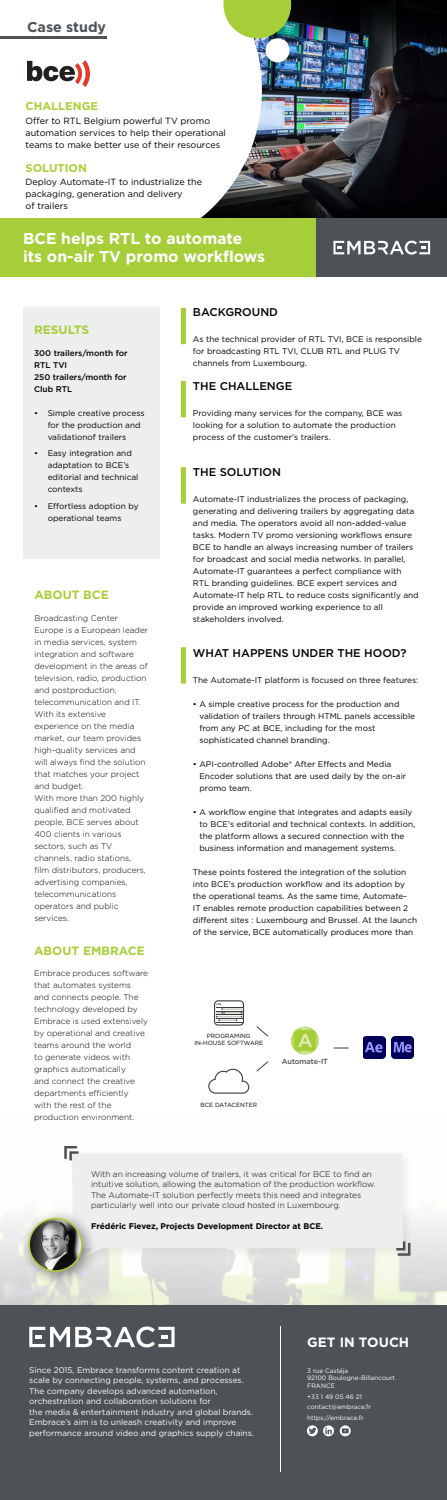
<style>
.page{position:relative;width:447px;height:1500px;background:#fff}
.page>*{position:absolute;margin:0;border:0;box-sizing:border-box;transform-origin:0 0}
.t1{font:500 18.98px "Gotham";color:#fff}
.t2{font:700 15.75px/18.9px "Gotham";color:#fff}
.t3{font:700 14.25px "Gotham";color:#4d5256}
.t4{font:700 13.5px "Gotham";color:#fff}
.t5{font:700 12px "Gotham";color:#a9cf38}
.t6{font:700 12px "Gotham";color:#a6ce39}
.t7{font:500 11.25px "Gotham";color:#000}
.t8{font:700 11.25px "Gotham";color:#a9cf38}
.t9{font:9px/12px "Gotham";color:#000}
.t10{font:8.25px/12px "Gotham";color:#000}
.t11{font:300 8.25px/12px "Gotham";color:#000}
.t12{font:8.25px/10.5px "Gotham";color:#fff}
.t13{font:500 8.25px/12px "Gotham";color:#000}
.t14{font:700 8.25px "Gotham";color:#000}
.t15{font:500 7.35px "Gotham";letter-spacing:-.01em;color:#4d5256}
.t16{font:6.38px "Gotham";color:#fff}
.t17{font:6px "Gotham";color:#000}
</style>
<div class="page">
<img style="left:0;top:1216px;width:446px;height:89px">
<div style="left:68px;top:1150px;width:346px;height:116px;background:#000;opacity:.07"></div>
<div style="left:72px;top:1153px;width:331px;height:103px;background:#eeeeef"></div>
<svg style="left:396px;top:1241px;width:14px;height:15px"></svg>
<div style="left:19px;top:1209px;width:80px;height:79px;background:#000;opacity:.46"></div>
<img style="left:29px;top:1219px;width:53px;height:52px;border-radius:26px">
<div style="left:28px;top:1218px;width:54px;height:54px;border:2px solid #abcf38;border-radius:50%"></div>
<svg style="left:64px;top:1146px;width:14px;height:14px"></svg>
<div style="left:23px;top:307px;width:136px;height:252px;background:#edefed"></div>
<div style="left:181px;top:308px;width:5px;height:36px;background:#a6ce39"></div>
<div style="left:181px;top:381px;width:5px;height:36px;background:#a6ce39"></div>
<div style="left:181px;top:647px;width:5px;height:37px;background:#a6ce39"></div>
<img style="left:262px;top:0;width:184px;height:219px">
<div style="left:265px;top:38px;width:24px;height:24px;background:#fff;border-radius:50%"></div>
<svg style="left:0;top:36px;width:262px;height:183px"></svg>
<div style="left:0;top:219px;width:316px;height:58px;background:#a6ce39"></div>
<img style="left:27px;top:61px;width:63px;height:26px">
<svg style="left:223px;top:0;width:68px;height:38px;background:#a2ca51"></svg>
<div style="left:316px;top:219px;width:130px;height:58px;background:#4d5256"></div>
<svg style="left:333px;top:241px;width:97px;height:14px"></svg>
<hr style="left:0;top:36px;width:106px;height:3px;background:#4d5256">
<div style="left:0;top:1305px;width:446px;height:194px;background:#4d5256"></div>
<svg style="left:29px;top:1326px;width:145px;height:21px"></svg>
<hr style="left:280px;top:1326px;width:1px;height:146px;background:#fff">
<svg style="left:307px;top:1425px;width:10px;height:11px"></svg>
<svg style="left:308px;top:1428px;width:8px;height:6px"></svg>
<svg style="left:323px;top:1425px;width:11px;height:11px"></svg>
<svg style="left:325px;top:1428px;width:6px;height:6px"></svg>
<svg style="left:339px;top:1425px;width:11px;height:11px"></svg>
<svg style="left:341px;top:1428px;width:7px;height:5px"></svg>
<div style="left:181px;top:467px;width:5px;height:37px;background:#a6ce39"></div>
<img style="left:391px;top:1037px;width:22px;height:21px">
<svg style="left:333px;top:1048px;width:15px;height:1px"></svg>
<svg style="left:256px;top:1061px;width:13px;height:11px"></svg>
<img style="left:363px;top:1037px;width:22px;height:21px">
<svg style="left:291px;top:1027px;width:27px;height:28px"></svg>
<svg style="left:208px;top:1069px;width:41px;height:25px"></svg>
<div style="left:214px;top:1000px;width:30px;height:26px;border:1px solid #3d3d3b;border-radius:4px"></div>
<svg style="left:216px;top:1003px;width:26px;height:20px"></svg>
<svg style="left:256px;top:1026px;width:12px;height:11px"></svg>
<p class="t3" style="left:27px;top:18px;width:81px">Case study</p>
<p class="t8" style="left:26px;top:99px;width:74px">CHALLENGE</p>
<p class="t9" style="left:26px;top:115px;width:202px">Offer to RTL Belgium powerful TV promo automation services to help their operational teams to make better use of their resources</p>
<p class="t8" style="left:26px;top:161px;width:63px">SOLUTION</p>
<p class="t9" style="left:26px;top:176px;width:178px">Deploy Automate-IT to industrialize the</p>
<p class="t9" style="left:26px;top:188px;width:158px">packaging, generation and delivery</p>
<p class="t9" style="left:26px;top:200px;width:44px">of trailers</p>
<p class="t2" style="left:23px;top:228px;width:243px">BCE helps RTL to automate its on-air TV promo workflows</p>
<p class="t6" style="left:34px;top:322px;width:56px">RESULTS</p>
<p class="t13" style="left:34px;top:347px;width:95px">300 trailers/month for</p>
<p class="t13" style="left:34px;top:359px;width:34px">RTL TVI</p>
<p class="t13" style="left:34px;top:371px;width:94px">250 trailers/month for<br>Club RTL</p>
<p class="t10" style="left:48px;top:407px;width:98px;text-indent:-14px">• Simple creative process for the production and validationof trailers</p>
<p class="t10" style="left:48px;top:447px;width:92px;text-indent:-14px">• Easy integration and adaptation to BCE’s editorial and technical contexts</p>
<p class="t10" style="left:34px;top:500px;width:106px;text-align:center">• Effortless adoption by operational teams</p>
<p class="t5" style="left:34px;top:587px;width:76px">ABOUT BCE</p>
<p class="t11" style="left:34px;top:612px;width:115px">Broadcasting Center<br>Europe is a European leader in media services, system integration and software development in the areas of television, radio, production and postproduction, telecommunication and IT.</p>
<p class="t11" style="left:34px;top:708px;width:113px">With its extensive experience on the media market, our team provides high-quality services and will always find the solution that matches your project and budget.</p>
<p class="t11" style="left:34px;top:792px;width:113px">With more than 200 highly qualified and motivated people, BCE serves about<br>400 clients in various sectors, such as TV channels, radio stations, film distributors, producers, advertising companies, telecommunications operators and public services.</p>
<p class="t5" style="left:34px;top:942px;width:112px">ABOUT EMBRACE</p>
<p class="t11" style="left:34px;top:967px;width:115px">Embrace produces software</p>
<p class="t11" style="left:34px;top:979px;width:106px">that automates systems and connects people. The</p>
<p class="t11" style="left:34px;top:1003px;width:105px">technology developed by</p>
<p class="t11" style="left:34px;top:1015px;width:115px">Embrace is used extensively by operational and creative teams around the world<br>to generate videos with graphics automatically<br>and connect the creative departments efficiently</p>
<p class="t11" style="left:34px;top:1099px;width:102px">with the rest of the production environment.</p>
<p class="t7" style="left:193px;top:305px;width:87px">BACKGROUND</p>
<p class="t10" style="left:193px;top:333px;width:230px">As the technical provider of RTL TVI, BCE is responsible for broadcasting RTL TVI, CLUB RTL and PLUG TV channels from Luxembourg.</p>
<p class="t7" style="left:193px;top:379px;width:101px">THE CHALLENGE</p>
<p class="t10" style="left:193px;top:407px;width:211px">Providing many services for the company, BCE was looking for a solution to automate the production process of the customer's trailers.</p>
<p class="t7" style="left:193px;top:464px;width:90px">THE SOLUTION</p>
<p class="t10" style="left:193px;top:493px;width:217px">Automate-IT industrializes the process of packaging,</p>
<p class="t10" style="left:193px;top:505px;width:227px">generating and delivering trailers by aggregating data and media. The operators avoid all non-added-value tasks. Modern TV promo versioning workflows ensure BCE to handle an always increasing number of trailers for broadcast and social media networks. In parallel, Automate-IT guarantees a perfect compliance with RTL branding guidelines. BCE expert services and Automate-IT help RTL to reduce costs significantly and</p>
<p class="t10" style="left:193px;top:601px;width:191px">provide an improved working experience to all stakeholders involved.</p>
<p class="t7" style="left:193px;top:646px;width:215px">WHAT HAPPENS UNDER THE HOOD?</p>
<p class="t10" style="left:193px;top:674px;width:227px">The Automate-IT platform is focused on three features:</p>
<p class="t10" style="left:199px;top:698px;width:217px;text-indent:-6px">• A simple creative process for the production and validation of trailers through HTML panels accessible from any PC at BCE, including for the most sophisticated channel branding.</p>
<p class="t10" style="left:199px;top:758px;width:208px;text-indent:-6px">• API-controlled Adobe® After Effects and Media<br>Encoder solutions that are used daily by the on-air promo team.</p>
<p class="t10" style="left:199px;top:806px;width:217px;text-indent:-6px">• A workflow engine that integrates and adapts easily to BCE's editorial and technical contexts. In addition, the platform allows a secured connection with the business information and management systems.</p>
<p class="t10" style="left:193px;top:866px;width:225px">These points fostered the integration of the solution into BCE's production workflow and its adoption by the operational teams. As the same time, Automate-<br>IT enables remote production capabilities between 2 different sites : Luxembourg and Brussel. At the launch of the service, BCE automatically produces more than</p>
<p class="t17" style="left:207px;top:1032px;width:45px">PROGRAMING</p>
<p class="t17" style="left:194px;top:1039px;width:70px">IN-HOUSE SOFTWARE</p>
<p class="t17" style="left:200px;top:1101px;width:58px">BCE DATACENTER</p>
<h1 class="t1" style="left:297px;top:1028px;width:16px">A</h1>
<p class="t15" style="left:281px;top:1057px;width:48px">Automate-IT</p>
<p class="t11" style="left:91px;top:1167px;width:282px">With an increasing volume of trailers, it was critical for BCE to find an</p>
<p class="t11" style="left:91px;top:1178px;width:286px">intuitive solution, allowing the automation of the production workflow.</p>
<p class="t11" style="left:91px;top:1188px;width:271px">The Automate-IT solution perfectly meets this need and integrates</p>
<p class="t11" style="left:91px;top:1199px;width:251px">particularly well into our private cloud hosted in Luxembourg.</p>
<p class="t14" style="left:91px;top:1220px;width:233px">Frédéric Fievez, Projects Development Director at BCE.</p>
<p class="t12" style="left:29px;top:1364px;width:212px">Since 2015, Embrace transforms content creation at</p>
<p class="t12" style="left:29px;top:1375px;width:216px">scale by connecting people, systems, and processes.</p>
<p class="t12" style="left:29px;top:1385px;width:190px">The company develops advanced automation, orchestration and collaboration solutions for</p>
<p class="t12" style="left:29px;top:1406px;width:226px">the media &amp; entertainment industry and global brands.<br>Embrace’s aim is to unleash creativity and improve performance around video and graphics supply chains.</p>
<p class="t4" style="left:307px;top:1333px;width:103px">GET IN TOUCH</p>
<p class="t16" style="left:307px;top:1366px;width:43px">3 rue Castéja</p>
<p class="t16" style="left:307px;top:1374px;width:89px">92100 Boulogne-Billancourt</p>
<p class="t16" style="left:307px;top:1382px;width:29px">FRANCE</p>
<p class="t16" style="left:307px;top:1392px;width:56px">+33 1 49 05 46 21</p>
<p class="t16" style="left:307px;top:1403px;width:65px">contact@embrace.fr</p>
<p class="t16" style="left:307px;top:1413px;width:58px">https://embrace.fr</p>
</div>
